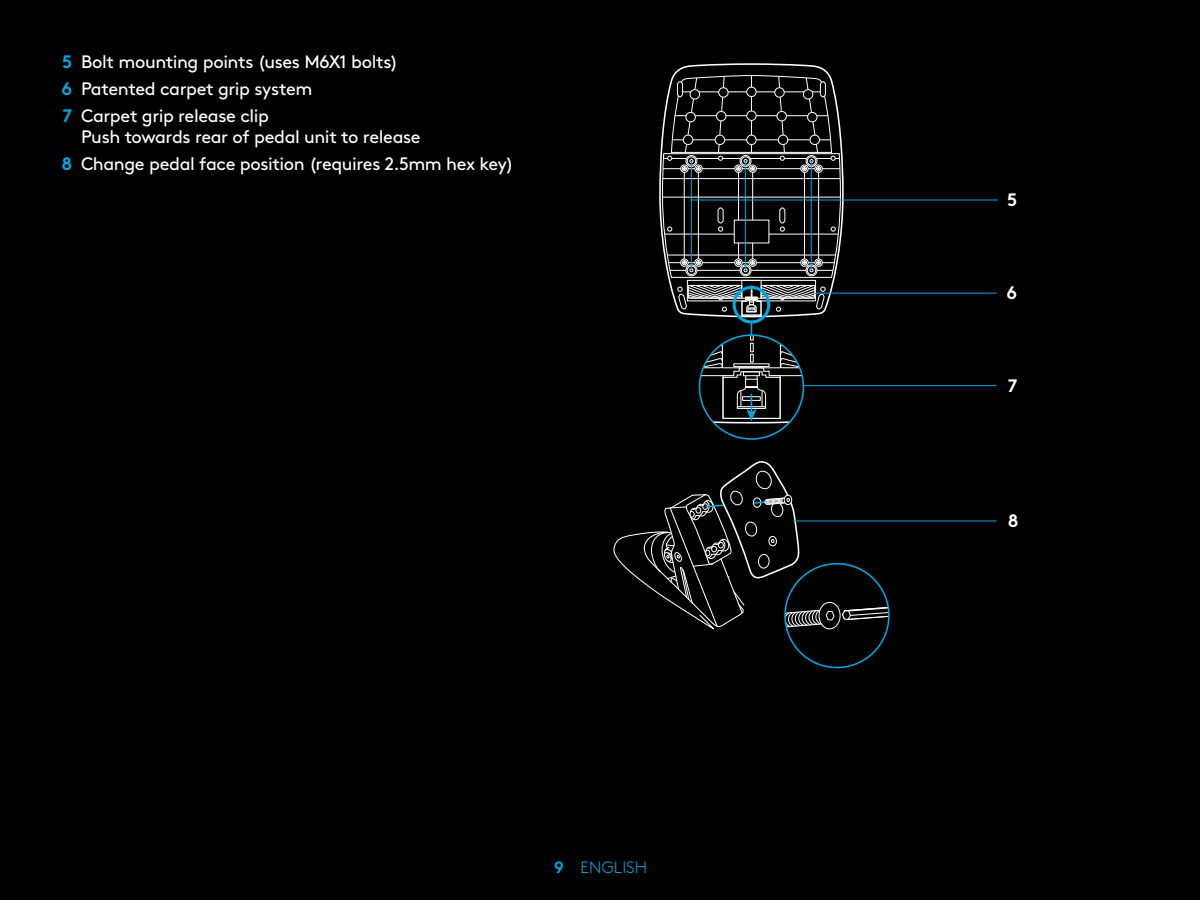
<style>
.page{position:relative;width:1200px;height:900px;background:#000}
.page>*{position:absolute;margin:0;border:0;box-sizing:border-box;transform-origin:0 0}
.t1{font:18px/21px "Brown Pro Regular Alt";letter-spacing:-.025em;color:#fff}
.B_head{font:18px "Brown Pro Bold Alt";color:#fff}
.t2{font:300 16.5px "Brown Pro";letter-spacing:.01em;color:#00a7e0}
.s1{font-family:"Brown Pro Bold Alt";color:#00a7e0}
.s2{font-family:"Brown Pro Bold Alt";font-weight:400}
</style>
<div class="page">
<svg style="left:659px;top:63px;width:185px;height:255px"></svg>
<div style="left:761px;top:285px;width:54px;height:14px;border:1px solid #fff"></div>
<svg style="left:662px;top:75px;width:179px;height:203px"></svg>
<div style="left:747px;top:135px;width:9px;height:10px;background:#000;border-radius:50%"></div>
<div style="left:746px;top:135px;width:10px;height:10px;border:1px solid #fff;border-radius:50%"></div>
<div style="left:715px;top:135px;width:10px;height:10px;background:#000;border-radius:50%"></div>
<div style="left:715px;top:135px;width:10px;height:10px;border:1px solid #fff;border-radius:50%"></div>
<div style="left:683px;top:135px;width:10px;height:10px;background:#000;border-radius:50%"></div>
<div style="left:683px;top:135px;width:10px;height:10px;border:1px solid #fff;border-radius:50%"></div>
<div style="left:747px;top:111px;width:9px;height:9px;background:#000;border-radius:50%"></div>
<div style="left:746px;top:111px;width:10px;height:10px;border:1px solid #fff;border-radius:50%"></div>
<div style="left:716px;top:111px;width:10px;height:10px;background:#000;border-radius:50%"></div>
<div style="left:716px;top:111px;width:10px;height:10px;border:1px solid #fff;border-radius:50%"></div>
<div style="left:686px;top:112px;width:9px;height:10px;background:#000;border-radius:50%"></div>
<div style="left:686px;top:112px;width:10px;height:10px;border:1px solid #fff;border-radius:50%"></div>
<div style="left:747px;top:87px;width:9px;height:10px;background:#000;border-radius:50%"></div>
<div style="left:746px;top:87px;width:10px;height:10px;border:1px solid #fff;border-radius:50%"></div>
<div style="left:719px;top:88px;width:9px;height:9px;background:#000;border-radius:50%"></div>
<div style="left:718px;top:87px;width:10px;height:10px;border:1px solid #fff;border-radius:50%"></div>
<div style="left:690px;top:90px;width:10px;height:9px;background:#000;border-radius:50%"></div>
<div style="left:690px;top:89px;width:10px;height:10px;border:1px solid #fff;border-radius:50%"></div>
<div style="left:778px;top:135px;width:10px;height:10px;background:#000;border-radius:50%"></div>
<div style="left:778px;top:135px;width:10px;height:10px;border:1px solid #fff;border-radius:50%"></div>
<div style="left:810px;top:135px;width:9px;height:10px;background:#000;border-radius:50%"></div>
<div style="left:810px;top:135px;width:10px;height:10px;border:1px solid #fff;border-radius:50%"></div>
<div style="left:777px;top:111px;width:9px;height:10px;background:#000;border-radius:50%"></div>
<div style="left:777px;top:111px;width:10px;height:10px;border:1px solid #fff;border-radius:50%"></div>
<div style="left:808px;top:112px;width:9px;height:10px;background:#000;border-radius:50%"></div>
<div style="left:807px;top:112px;width:10px;height:10px;border:1px solid #fff;border-radius:50%"></div>
<div style="left:775px;top:88px;width:9px;height:9px;background:#000;border-radius:50%"></div>
<div style="left:775px;top:87px;width:9px;height:10px;border:1px solid #fff;border-radius:50%"></div>
<div style="left:803px;top:90px;width:10px;height:9px;background:#000;border-radius:50%"></div>
<div style="left:803px;top:89px;width:10px;height:10px;border:1px solid #fff;border-radius:50%"></div>
<div style="left:742px;top:280px;width:19px;height:19px;border:1px solid #fff"></div>
<svg style="left:677px;top:286px;width:148px;height:30px"></svg>
<svg style="left:700px;top:324px;width:103px;height:100px"></svg>
<div style="left:733px;top:286px;width:37px;height:38px;border:3px solid #00a8e2;border-radius:50%"></div>
<svg style="left:613px;top:461px;width:188px;height:170px"></svg>
<svg style="left:785px;top:612px;width:13px;height:15px"></svg>
<div style="left:785px;top:612px;width:13px;height:15px;border:1px solid #fff;border-radius:50%"></div>
<svg style="left:788px;top:612px;width:13px;height:15px"></svg>
<div style="left:788px;top:612px;width:13px;height:15px;border:1px solid #fff;border-radius:50%"></div>
<svg style="left:792px;top:612px;width:13px;height:14px"></svg>
<div style="left:791px;top:612px;width:14px;height:14px;border:1px solid #fff;border-radius:50%"></div>
<svg style="left:795px;top:611px;width:13px;height:15px"></svg>
<div style="left:795px;top:611px;width:13px;height:15px;border:1px solid #fff;border-radius:50%"></div>
<svg style="left:798px;top:611px;width:13px;height:15px"></svg>
<div style="left:798px;top:611px;width:14px;height:15px;border:1px solid #fff;border-radius:50%"></div>
<svg style="left:802px;top:611px;width:13px;height:14px"></svg>
<div style="left:802px;top:611px;width:13px;height:15px;border:1px solid #fff;border-radius:50%"></div>
<svg style="left:805px;top:611px;width:13px;height:14px"></svg>
<div style="left:805px;top:610px;width:13px;height:15px;border:1px solid #fff;border-radius:50%"></div>
<svg style="left:809px;top:610px;width:13px;height:15px"></svg>
<div style="left:809px;top:610px;width:13px;height:15px;border:1px solid #fff;border-radius:50%"></div>
<svg style="left:812px;top:610px;width:13px;height:15px"></svg>
<div style="left:812px;top:610px;width:13px;height:15px;border:1px solid #fff;border-radius:50%"></div>
<svg style="left:816px;top:610px;width:12px;height:14px"></svg>
<div style="left:815px;top:610px;width:14px;height:14px;border:1px solid #fff;border-radius:50%"></div>
<div style="left:819px;top:602px;width:21px;height:27px;background:#000;border-radius:50%"></div>
<div style="left:819px;top:602px;width:21px;height:27px;border:1px solid #fff;border-radius:50%"></div>
<svg style="left:826px;top:611px;width:8px;height:9px"></svg>
<svg style="left:842px;top:607px;width:45px;height:13px"></svg>
<div style="left:784px;top:563px;width:106px;height:105px;border:2px solid #00a8e2;border-radius:50%"></div>
<hr style="left:691px;top:200px;width:307px;height:1px;background:#00a8e2">
<hr style="left:811px;top:161px;width:1px;height:109px;background:#00a8e2">
<hr style="left:745px;top:161px;width:1px;height:109px;background:#00a8e2">
<hr style="left:691px;top:161px;width:1px;height:109px;background:#00a8e2">
<hr style="left:813px;top:293px;width:184px;height:1px;background:#00a8e2">
<hr style="left:803px;top:385px;width:194px;height:1px;background:#00a8e2">
<hr style="left:794px;top:521px;width:203px;height:1px;background:#00a8e2">
<p class="t1" style="left:62px;top:49px;width:338px"><span class="s1">5</span> Bolt mounting points (uses M6X1 bolts)</p>
<p class="t1" style="left:62px;top:76px;width:252px"><span class="s1">6</span> Patented carpet grip system</p>
<p class="t1" style="left:81px;top:103px;width:341px;text-indent:-18px"><span class="s1">7</span> Carpet grip release clip<br>Push towards rear of pedal unit to release</p>
<p class="t1" style="left:61px;top:151px;width:454px"><span class="s1">8</span> Change pedal face position (requires 2.5mm hex key)</p>
<p class="t2" style="left:554px;top:855px;width:95px"><span class="s2">9</span> ENGLISH</p>
<p class="B_head" style="left:1007px;top:185px;width:12px">5</p>
<p class="B_head" style="left:1006px;top:279px;width:12px">6</p>
<p class="B_head" style="left:1008px;top:371px;width:11px">7</p>
<p class="B_head" style="left:1008px;top:506px;width:12px">8</p>
</div>
